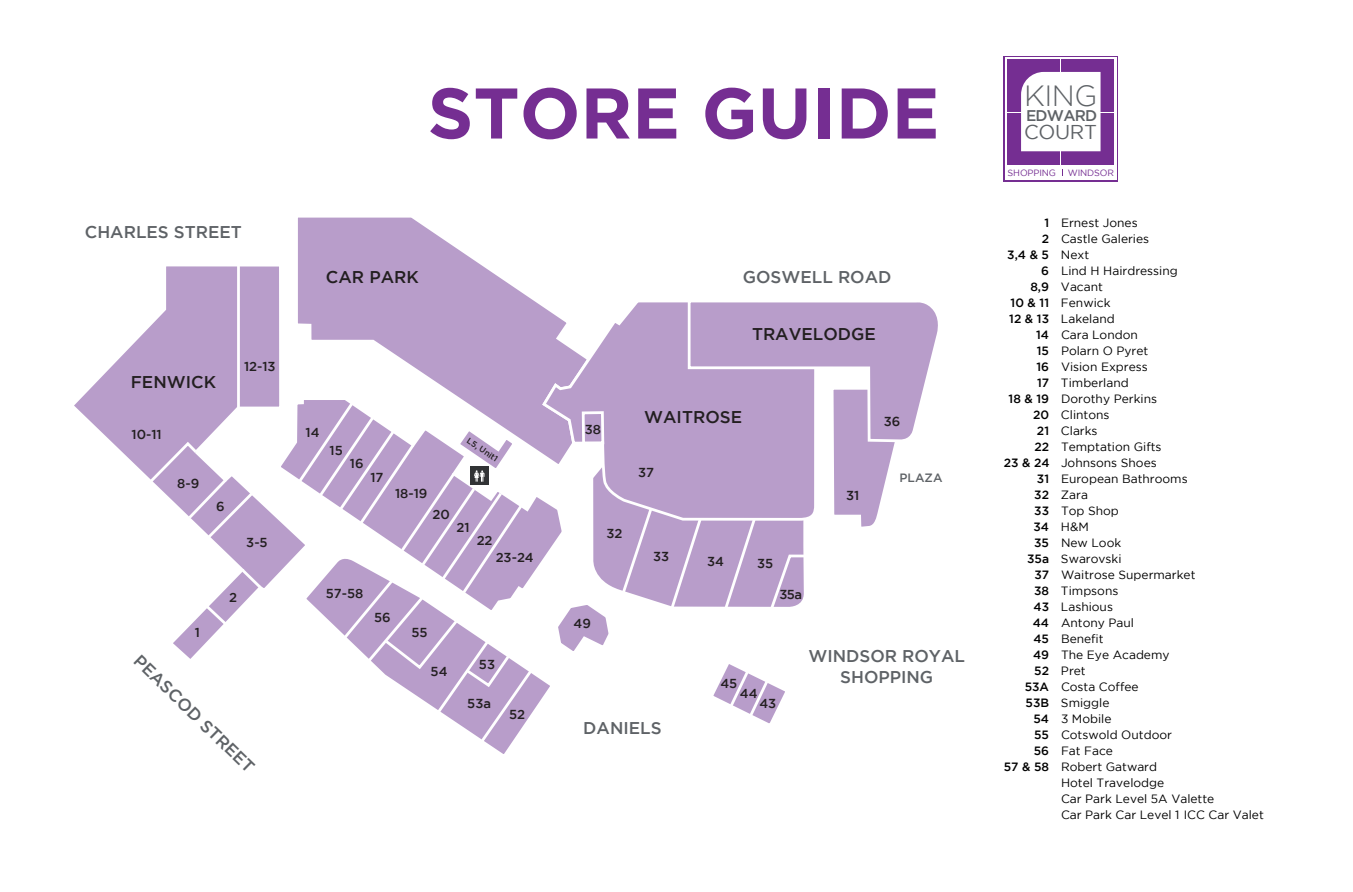
<style>
.page{position:relative;width:1353px;height:892px;background:#fff}
.page>*{position:absolute;margin:0;border:0;box-sizing:border-box;transform-origin:0 0}
.t1{font:700 71.5px "Gotham";color:#752e92}
.t2{font:300 29.2px "Gotham";color:#5e6266}
.t3{font:20px "Gotham";letter-spacing:-.015em;color:#5e6266}
.t4{font:500 17px/20.4px "Gotham";color:#5e6266;text-align:center}
.t5{font:500 17px "Gotham";color:#231f20}
.t6{font:500 15.4px "Gotham";letter-spacing:-.05em;color:#5e6266}
.t7{font:500 13px "Gotham";color:#231f20}
.t8{font:12px "Gotham";color:#000}
.t9{font:500 12px "Gotham";color:#000}
.t10{font:500 12px "Gotham";color:#5e6266}
.t11{font:9.1px "Gotham";letter-spacing:-.015em;color:#752e92}
.t12{font:500 8.3px "Gotham";color:#231f20}
.s1{font-weight:500}
.s2{font-weight:400}
</style>
<div class="page">
<svg style="left:74px;top:266px;width:206px;height:393px"></svg>
<svg style="left:238px;top:566px;width:26px;height:25px"></svg>
<svg style="left:203px;top:602px;width:26px;height:26px"></svg>
<svg style="left:147px;top:440px;width:109px;height:101px"></svg>
<hr style="left:237px;top:265px;width:3px;height:143px;background:#fff">
<svg style="left:298px;top:217px;width:242px;height:179px"></svg>
<svg style="left:275px;top:396px;width:278px;height:220px"></svg>
<svg style="left:490px;top:553px;width:63px;height:201px"></svg>
<div style="left:1003px;top:56px;width:115px;height:126px;background:linear-gradient(to right,#752e92,#752e92)"></div>
<div style="left:1005px;top:58px;width:111px;height:122px;background:#fff"></div>
<div style="left:1007px;top:60px;width:107px;height:105px;background:#752e92"></div>
<hr style="left:1060px;top:60px;width:1px;height:106px;background:#fff">
<hr style="left:1007px;top:112px;width:107px;height:1px;background:#fff">
<div style="left:1021px;top:72px;width:79px;height:79px;background:#fff"></div>
<svg style="left:540px;top:305px;width:13px;height:218px"></svg>
<svg style="left:296px;top:400px;width:239px;height:345px"></svg>
<svg style="left:553px;top:302px;width:385px;height:421px"></svg>
<h1 class="t1" style="left:427px;top:72px;width:513px">STORE GUIDE</h1>
<h3 class="t4" style="left:85px;top:222px;width:159px">CHARLES STREET</h3>
<h3 class="t5" style="left:326px;top:267px;width:94px">CAR PARK</h3>
<h3 class="t5" style="left:131px;top:373px;width:87px">FENWICK</h3>
<p class="t7" style="left:132px;top:427px;width:32px">10-11</p>
<p class="t7" style="left:177px;top:476px;width:24px">8-9</p>
<p class="t7" style="left:216px;top:499px;width:10px">6</p>
<p class="t7" style="left:244px;top:359px;width:33px">12-13</p>
<p class="t7" style="left:246px;top:535px;width:23px">3-5</p>
<p class="t7" style="left:305px;top:425px;width:16px">14</p>
<p class="t7" style="left:329px;top:443px;width:15px">15</p>
<p class="t7" style="left:350px;top:455px;width:15px">16</p>
<p class="t7" style="left:370px;top:469px;width:15px">17</p>
<p class="t12" style="left:470px;top:435px;width:37px;rotate:34deg">L5, Unit1</p>
<p class="t7" style="left:395px;top:486px;width:34px">18-19</p>
<p class="t7" style="left:432px;top:507px;width:19px">20</p>
<p class="t7" style="left:456px;top:520px;width:15px">21</p>
<p class="t7" style="left:477px;top:533px;width:17px">22</p>
<p class="t7" style="left:496px;top:550px;width:40px">23-24</p>
<h3 class="t4" style="left:743px;top:266px;width:150px">GOSWELL ROAD</h3>
<h3 class="t5" style="left:752px;top:325px;width:125px">TRAVELODGE</h3>
<p class="t7" style="left:585px;top:422px;width:18px">38</p>
<h3 class="t5" style="left:644px;top:407px;width:99px">WAITROSE</h3>
<p class="t7" style="left:638px;top:465px;width:17px">37</p>
<p class="t7" style="left:606px;top:526px;width:18px">32</p>
<p class="t7" style="left:653px;top:549px;width:18px">33</p>
<p class="t7" style="left:707px;top:554px;width:18px">34</p>
<p class="t7" style="left:757px;top:556px;width:18px">35</p>
<p class="t7" style="left:846px;top:488px;width:15px">31</p>
<p class="t7" style="left:884px;top:414px;width:18px">36</p>
<p class="t10" style="left:899px;top:471px;width:44px">PLAZA</p>
<p class="t7" style="left:229px;top:590px;width:9px">2</p>
<p class="t7" style="left:326px;top:586px;width:39px">57-58</p>
<p class="t7" style="left:779px;top:587px;width:24px">35a</p>
<p class="t7" style="left:195px;top:625px;width:7px">1</p>
<p class="t7" style="left:374px;top:610px;width:18px">56</p>
<p class="t7" style="left:411px;top:625px;width:18px">55</p>
<p class="t7" style="left:573px;top:616px;width:19px">49</p>
<h3 class="t4" style="left:144px;top:650px;width:162px;rotate:44deg">PEASCOD STREET</h3>
<p class="t7" style="left:430px;top:663px;width:18px">54</p>
<p class="t7" style="left:479px;top:657px;width:18px">53</p>
<p class="t7" style="left:467px;top:696px;width:25px">53a</p>
<p class="t7" style="left:509px;top:707px;width:18px">52</p>
<h3 class="t4" style="left:583px;top:717px;width:80px">DANIELS</h3>
<p class="t7" style="left:720px;top:676px;width:18px">45</p>
<p class="t7" style="left:740px;top:686px;width:19px">44</p>
<p class="t7" style="left:759px;top:695px;width:18px">43</p>
<h3 class="t4" style="left:808px;top:645px;width:158px">WINDSOR ROYAL<br>SHOPPING</h3>
<h2 class="t2" style="left:1024px;top:80px;width:75px">KING</h2>
<h3 class="t3" style="left:1024px;top:120px;width:74px">COURT</h3>
<p class="t6" style="left:1026px;top:106px;width:73px">EDWARD</p>
<p class="t11" style="left:1007px;top:168px;width:50px">SHOPPING</p>
<p class="t11" style="left:1068px;top:168px;width:48px">WINDSOR</p>
<p class="t8" style="left:1044px;top:216px;width:95px"><span class="s1">1</span> Ernest Jones</p>
<p class="t8" style="left:1041px;top:232px;width:109px"><span class="s1">2</span> Castle Galeries</p>
<p class="t9" style="left:1007px;top:248px;width:84px">3,4 &amp; 5 <span class="s2">Next</span></p>
<p class="t8" style="left:1041px;top:264px;width:138px"><span class="s1">6</span> Lind H Hairdressing</p>
<p class="t8" style="left:1030px;top:280px;width:74px"><span class="s1">8,9</span> Vacant</p>
<p class="t8" style="left:1010px;top:296px;width:101px"><span class="s1">10 &amp; 11</span> Fenwick</p>
<p class="t8" style="left:1009px;top:312px;width:107px"><span class="s1">12 &amp; 13</span> Lakeland</p>
<p class="t8" style="left:1036px;top:328px;width:103px"><span class="s1">14</span> Cara London</p>
<p class="t8" style="left:1037px;top:344px;width:113px"><span class="s1">15</span> Polarn O Pyret</p>
<p class="t8" style="left:1036px;top:360px;width:113px"><span class="s1">16</span> Vision Express</p>
<p class="t8" style="left:1037px;top:376px;width:93px"><span class="s1">17</span> Timberland</p>
<p class="t8" style="left:1008px;top:392px;width:150px"><span class="s1">18 &amp; 19</span> Dorothy Perkins</p>
<p class="t8" style="left:1033px;top:408px;width:78px"><span class="s1">20</span> Clintons</p>
<p class="t8" style="left:1037px;top:424px;width:62px"><span class="s1">21</span> Clarks</p>
<p class="t8" style="left:1034px;top:440px;width:129px"><span class="s1">22</span> Temptation Gifts</p>
<p class="t8" style="left:1003px;top:456px;width:155px"><span class="s1">23 &amp; 24</span> Johnsons Shoes</p>
<p class="t8" style="left:1037px;top:472px;width:152px"><span class="s1">31</span> European Bathrooms</p>
<p class="t8" style="left:1034px;top:488px;width:55px"><span class="s1">32</span> Zara</p>
<p class="t8" style="left:1034px;top:504px;width:86px"><span class="s1">33</span> Top Shop</p>
<p class="t8" style="left:1033px;top:520px;width:57px"><span class="s1">34</span> H&amp;M</p>
<p class="t8" style="left:1034px;top:536px;width:89px"><span class="s1">35</span> New Look</p>
<p class="t8" style="left:1027px;top:552px;width:96px"><span class="s1">35a</span> Swarovski</p>
<p class="t8" style="left:1034px;top:568px;width:163px"><span class="s1">37</span> Waitrose Supermarket</p>
<p class="t8" style="left:1034px;top:584px;width:86px"><span class="s1">38</span> Timpsons</p>
<p class="t8" style="left:1033px;top:600px;width:81px"><span class="s1">43</span> Lashious</p>
<p class="t8" style="left:1032px;top:616px;width:103px"><span class="s1">44</span> Antony Paul</p>
<p class="t8" style="left:1033px;top:632px;width:72px"><span class="s1">45</span> Benefit</p>
<p class="t8" style="left:1033px;top:648px;width:138px"><span class="s1">49</span> The Eye Academy</p>
<p class="t8" style="left:1034px;top:664px;width:53px"><span class="s1">52</span> Pret</p>
<p class="t8" style="left:1024px;top:680px;width:115px"><span class="s1">53A</span> Costa Coffee</p>
<p class="t8" style="left:1025px;top:696px;width:85px"><span class="s1">53B</span> Smiggle</p>
<p class="t8" style="left:1033px;top:712px;width:80px"><span class="s1">54</span> 3 Mobile</p>
<p class="t8" style="left:1034px;top:728px;width:139px"><span class="s1">55</span> Cotswold Outdoor</p>
<p class="t8" style="left:1033px;top:744px;width:81px"><span class="s1">56</span> Fat Face</p>
<p class="t8" style="left:1003px;top:760px;width:155px"><span class="s1">57 &amp; 58</span> Robert Gatward</p>
<p class="t8" style="left:1061px;top:776px;width:105px">Hotel Travelodge</p>
<p class="t8" style="left:1061px;top:792px;width:155px">Car Park Level 5A Valette</p>
<p class="t8" style="left:1061px;top:808px;width:204px">Car Park Car Level 1 ICC Car Valet</p>
</div>
